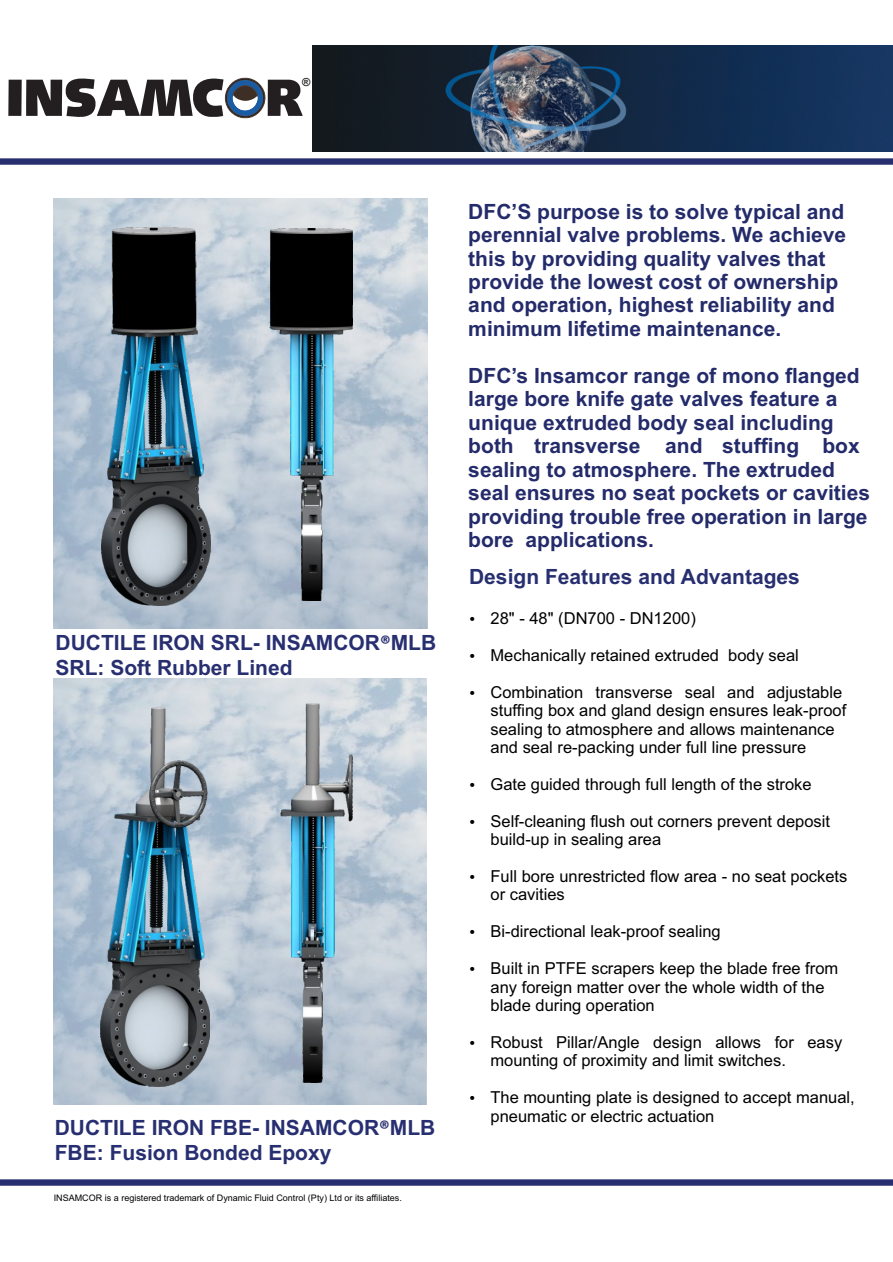
<style>
.page{position:relative;width:893px;height:1262px;background:#fff}
.page>*{position:absolute;margin:0;border:0;box-sizing:border-box;transform-origin:0 0}
.t1{font:700 21px/23.4px "Arial";color:#242b6a}
.t2{font:700 21px/24.6px "Arial";color:#272f71}
.t3{font:16.5px/18.5px "Arial";color:#000}
.t4{font:700 11.1px "Arial";color:#231f20}
.t5{font:9px "Arial";color:#000}
.s1{font-family:"Calibri"}
</style>
<div class="page">
<div style="left:0;top:1179px;width:893px;height:6px;background:#272f71"></div>
<div style="left:0;top:158px;width:893px;height:7px;background:#272f71"></div>
<img style="left:54px;top:198px;width:373px;height:430px">
<img style="left:54px;top:678px;width:372px;height:426px">
<img style="left:312px;top:46px;width:581px;height:105px">
<div style="left:8px;top:80px;width:14px;height:36px;background:#231f20"></div>
<svg style="left:26px;top:78px;width:277px;height:40px"></svg>
<img style="left:101px;top:228px;width:110px;height:377px">
<img style="left:269px;top:229px;width:83px;height:371px">
<img style="left:100px;top:707px;width:110px;height:379px">
<img style="left:281px;top:703px;width:72px;height:379px">
<p class="t4" style="left:302px;top:78px;width:10px">®</p>
<p class="t2" style="left:56px;top:632px;width:382px">DUCTILE IRON SRL- INSAMCOR<span class="s1">®</span>MLB<br>SRL: Soft Rubber Lined</p>
<p class="t2" style="left:55px;top:1117px;width:382px">DUCTILE IRON FBE- INSAMCOR<span class="s1">®</span>MLB<br>FBE: Fusion Bonded Epoxy</p>
<p class="t5" style="left:54px;top:1194px;width:349px">INSAMCOR is a registered trademark of Dynamic Fluid Control (Pty) Ltd or its affiliates.</p>
<p class="t1" style="left:468px;top:201px;width:379px">DFC’S purpose is to solve typical and perennial valve problems. We achieve this by providing quality valves that provide the lowest cost of ownership and operation, highest reliability and minimum lifetime maintenance.</p>
<p class="t1" style="left:468px;top:366px;width:403px">DFC’s Insamcor range of mono flanged large bore knife gate valves feature a unique extruded body seal including both transverse and stuffing box sealing to atmosphere. The extruded seal ensures no seat pockets or cavities providing trouble free operation in large bore applications.</p>
<p class="t2" style="left:469px;top:566px;width:332px">Design Features and Advantages</p>
<p class="t3" style="left:490px;top:610px;width:207px">28" - 48" (DN700 - DN1200)</p>
<p class="t3" style="left:490px;top:647px;width:310px">Mechanically retained extruded body seal</p>
<p class="t3" style="left:490px;top:684px;width:357px">Combination transverse seal and adjustable stuffing box and gland design ensures leak-proof sealing to atmosphere and allows maintenance and seal re-packing under full line pressure</p>
<p class="t3" style="left:490px;top:776px;width:323px">Gate guided through full length of the stroke</p>
<p class="t3" style="left:490px;top:813px;width:341px">Self-cleaning flush out corners prevent deposit build-up in sealing area</p>
<p class="t3" style="left:490px;top:868px;width:358px">Full bore unrestricted flow area - no seat pockets or cavities</p>
<p class="t3" style="left:490px;top:923px;width:232px">Bi-directional leak-proof sealing</p>
<p class="t3" style="left:490px;top:960px;width:349px">Built in PTFE scrapers keep the blade free from any foreign matter over the whole width of the blade during operation</p>
<p class="t3" style="left:490px;top:1034px;width:353px">Robust Pillar/Angle design allows for easy mounting of proximity and limit switches.</p>
<p class="t3" style="left:490px;top:1089px;width:366px">The mounting plate is designed to accept manual, pneumatic or electric actuation</p>
</div>
